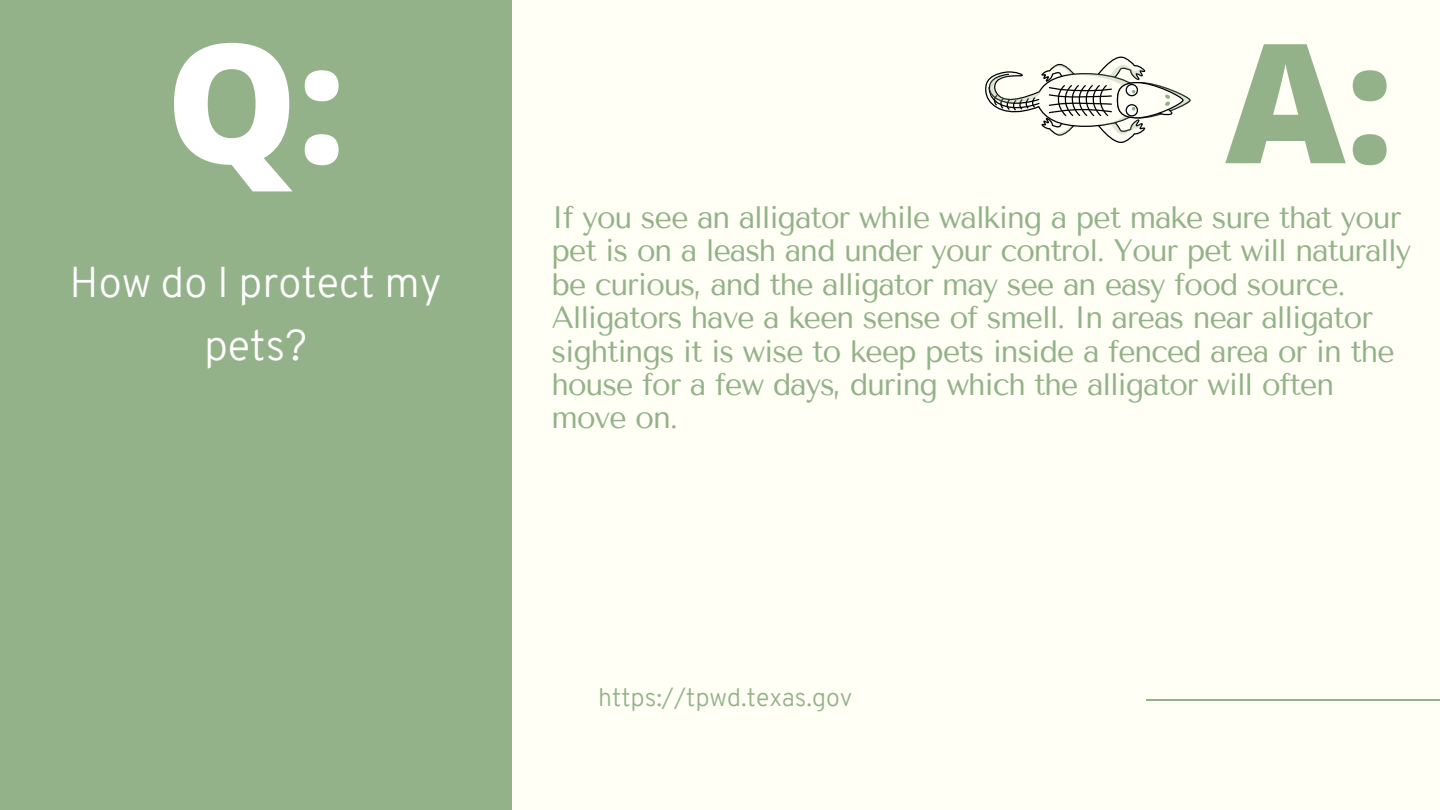
<style>
.page{position:relative;width:1440px;height:810px;background:#fffff6}
.page>*{position:absolute;margin:0;border:0;box-sizing:border-box;transform-origin:0 0}
.t1{font:800 166px "Open Sans";color:#fff}
.t2{font:800 166px "Open Sans";color:#94b289}
.t3{font:300 42px/63px "Overpass";color:#fff;text-align:center}
.t4{font:30.9px/33.4px "Tenor Sans";letter-spacing:-.04em;color:#94b289}
.t5{font:300 25px "Overpass";color:#94b289}
</style>
<div class="page">
<div style="left:0;top:0;width:512px;height:810px;background:#94b289"></div>
<hr style="left:1146px;top:699px;width:294px;height:2px;background:#94b289">
<svg style="left:985px;top:56px;width:206px;height:87px"></svg>
<p class="t1" style="left:166px;top:-14px;width:182px">Q:</p>
<p class="t3" style="left:70px;top:255px;width:374px">How do I protect my pets?</p>
<p class="t2" style="left:1225px;top:-14px;width:170px">A:</p>
<p class="t4" style="left:551px;top:201px;width:861px">If you see an alligator while walking a pet make sure that your pet is on a leash and under your control. Your pet will naturally be curious, and the alligator may see an easy food source.<br>Alligators have a keen sense of smell. In areas near alligator sightings it is wise to keep pets inside a fenced area or in the house for a few days, during which the alligator will often move on.</p>
<p class="t5" style="left:598px;top:687px;width:256px">https://tpwd.texas.gov</p>
</div>
